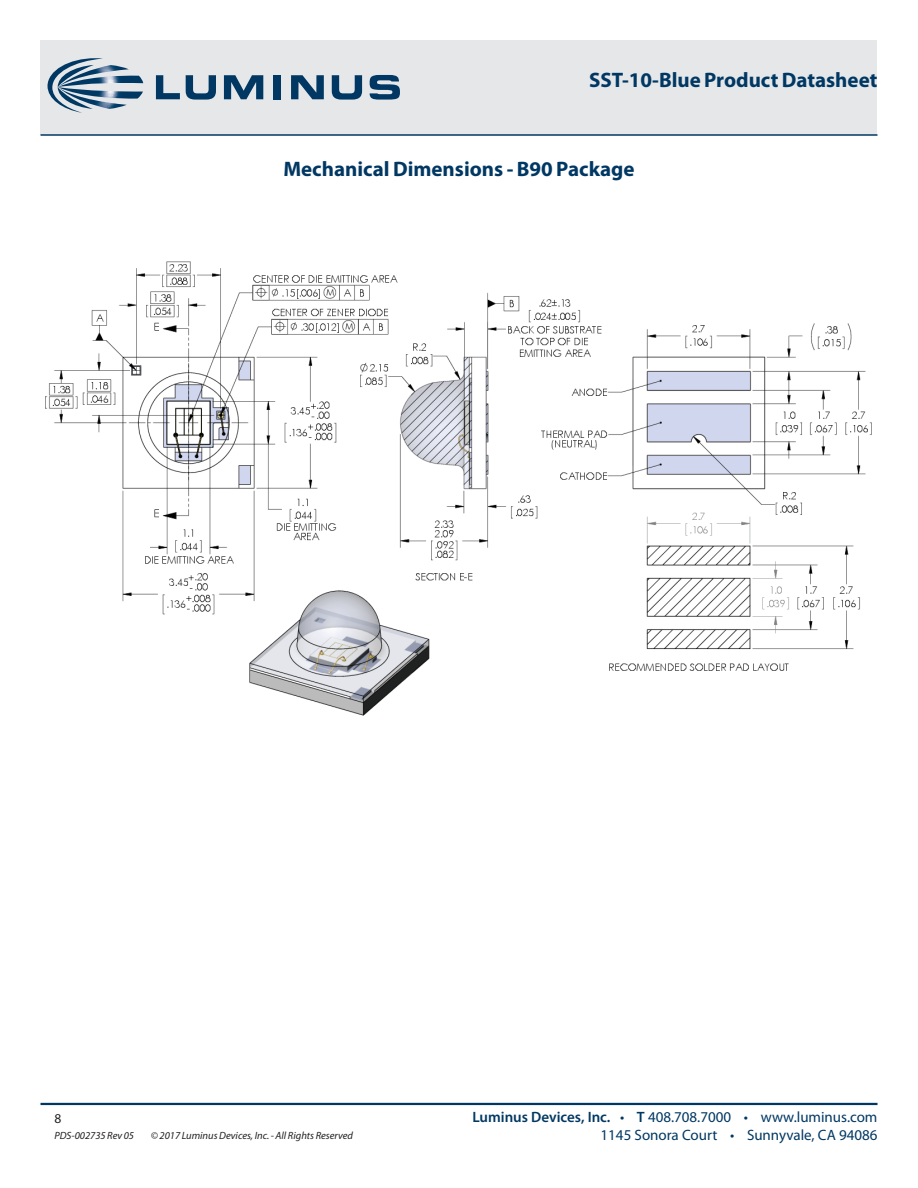
<style>
.page{position:relative;width:918px;height:1188px;background:#fff}
.page>*{position:absolute;margin:0;border:0;box-sizing:border-box;transform-origin:0 0}
.t1{font:700 21px "Myriad Pro";color:#003863}
.t2{font:15px/18px "Myriad Pro";color:#003863;text-align:right}
.t3{font:13.5px "Myriad Pro";color:#231f20}
.t4{font:italic 10.5px "Myriad Pro";color:#231f20}
.s1{font-weight:600}
</style>
<div class="page">
<div style="left:40px;top:40px;width:838px;height:95px;background:#e6e7e9"></div>
<hr style="left:40px;top:1103px;width:838px;height:2px;background:#003863">
<hr style="left:40px;top:134px;width:838px;height:2px;background:#003863">
<svg style="left:48px;top:58px;width:95px;height:55px"></svg>
<svg style="left:156px;top:75px;width:24px;height:24px"></svg>
<svg style="left:186px;top:75px;width:30px;height:25px"></svg>
<svg style="left:224px;top:75px;width:39px;height:24px"></svg>
<div style="left:273px;top:75px;width:8px;height:24px;background:#003863"></div>
<svg style="left:291px;top:75px;width:33px;height:24px"></svg>
<svg style="left:332px;top:75px;width:30px;height:25px"></svg>
<svg style="left:370px;top:75px;width:30px;height:25px"></svg>
<img style="left:45px;top:261px;width:827px;height:455px">
<h1 class="t1" style="left:589px;top:67px;width:290px">SST-10-Blue Product Datasheet</h1>
<h1 class="t1" style="left:283px;top:156px;width:353px">Mechanical Dimensions - B90 Package</h1>
<p class="t3" style="left:54px;top:1110px;width:8px">8</p>
<p class="t4" style="left:54px;top:1129px;width:81px">PDS-002735 Rev 05</p>
<p class="t4" style="left:151px;top:1129px;width:204px">© 2017 Luminus Devices, Inc. - All Rights Reserved</p>
<p class="t2" style="left:472px;top:1108px;width:407px"><span class="s1">Luminus Devices, Inc.</span> • <span class="s1">T</span> 408.708.7000 • www.luminus.com<br>1145 Sonora Court • Sunnyvale, CA 94086</p>
</div>
